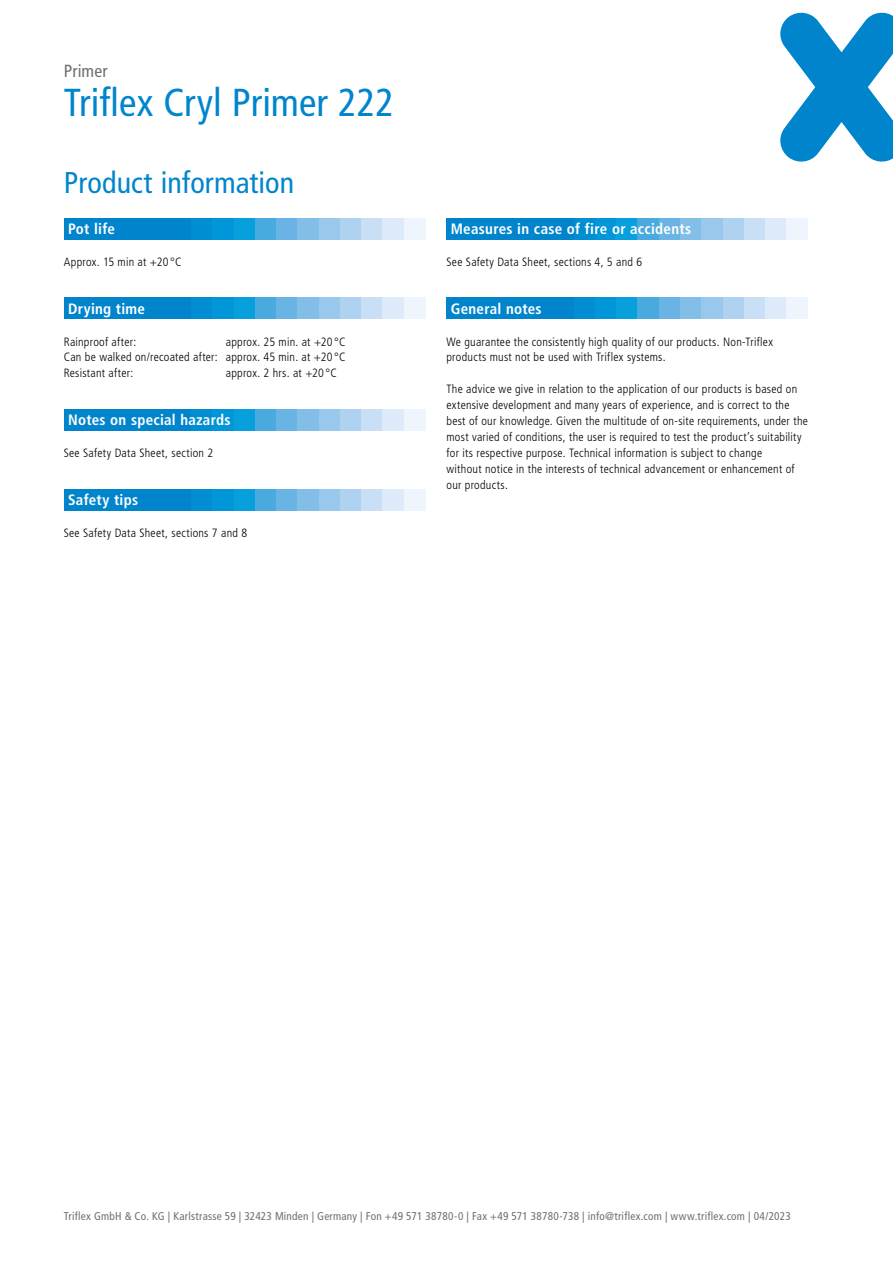
<style>
.page{position:relative;width:893px;height:1263px;background:#fff}
.page>*{position:absolute;margin:0;border:0;box-sizing:border-box;transform-origin:0 0}
.t1{font:condensed 39px "Frutiger LT Pro";color:#0085cd}
.t2{font:condensed 30px "Frutiger LT Pro";letter-spacing:.005em;color:#0085cd}
.t3{font:condensed 17.55px "Frutiger LT Pro";letter-spacing:.01em;color:#6f6f6e}
.t4{font:700 condensed 15px "Frutiger LT Pro";letter-spacing:.02em;color:#fff}
.t5{font:300 condensed 12px/15.9px "Frutiger LT Pro";letter-spacing:.02em;color:#000}
.t6{font:condensed 11.25px "Frutiger LT Pro";letter-spacing:.02em;color:#6f6f6e}
</style>
<div class="page">
<svg style="left:780px;top:13px;width:113px;height:149px"></svg>
<div style="left:64px;top:218px;width:127px;height:21px;background:#0085cd"></div>
<div style="left:191px;top:218px;width:22px;height:21px;background:#008ed2"></div>
<div style="left:213px;top:218px;width:21px;height:21px;background:#0096d7"></div>
<div style="left:234px;top:218px;width:21px;height:21px;background:#08a0dc"></div>
<div style="left:255px;top:218px;width:21px;height:21px;background:#49aae0"></div>
<div style="left:276px;top:218px;width:22px;height:21px;background:#69b4e4"></div>
<div style="left:298px;top:218px;width:21px;height:21px;background:#83bee9"></div>
<div style="left:319px;top:218px;width:21px;height:21px;background:#9ac8ec"></div>
<div style="left:340px;top:218px;width:21px;height:21px;background:#afd2f0"></div>
<div style="left:361px;top:218px;width:22px;height:21px;background:#c8dff5"></div>
<div style="left:383px;top:218px;width:21px;height:21px;background:#dceaf9"></div>
<div style="left:404px;top:218px;width:21px;height:21px;background:#eef5fc"></div>
<div style="left:64px;top:298px;width:127px;height:21px;background:#0085cd"></div>
<div style="left:191px;top:298px;width:22px;height:21px;background:#008ed2"></div>
<div style="left:213px;top:298px;width:21px;height:21px;background:#0096d7"></div>
<div style="left:234px;top:298px;width:21px;height:21px;background:#08a0dc"></div>
<div style="left:255px;top:298px;width:21px;height:21px;background:#49aae0"></div>
<div style="left:276px;top:298px;width:22px;height:21px;background:#69b4e4"></div>
<div style="left:298px;top:298px;width:21px;height:21px;background:#83bee9"></div>
<div style="left:319px;top:298px;width:21px;height:21px;background:#9ac8ec"></div>
<div style="left:340px;top:298px;width:21px;height:21px;background:#afd2f0"></div>
<div style="left:361px;top:298px;width:22px;height:21px;background:#c8dff5"></div>
<div style="left:383px;top:298px;width:21px;height:21px;background:#dceaf9"></div>
<div style="left:404px;top:298px;width:21px;height:21px;background:#eef5fc"></div>
<div style="left:64px;top:409px;width:127px;height:22px;background:#0085cd"></div>
<div style="left:191px;top:409px;width:22px;height:22px;background:#008ed2"></div>
<div style="left:213px;top:409px;width:21px;height:22px;background:#0096d7"></div>
<div style="left:234px;top:409px;width:21px;height:22px;background:#08a0dc"></div>
<div style="left:255px;top:409px;width:21px;height:22px;background:#49aae0"></div>
<div style="left:276px;top:409px;width:22px;height:22px;background:#69b4e4"></div>
<div style="left:298px;top:409px;width:21px;height:22px;background:#83bee9"></div>
<div style="left:319px;top:409px;width:21px;height:22px;background:#9ac8ec"></div>
<div style="left:340px;top:409px;width:21px;height:22px;background:#afd2f0"></div>
<div style="left:361px;top:409px;width:22px;height:22px;background:#c8dff5"></div>
<div style="left:383px;top:409px;width:21px;height:22px;background:#dceaf9"></div>
<div style="left:404px;top:409px;width:21px;height:22px;background:#eef5fc"></div>
<div style="left:64px;top:489px;width:127px;height:21px;background:#0085cd"></div>
<div style="left:191px;top:489px;width:22px;height:21px;background:#008ed2"></div>
<div style="left:213px;top:489px;width:21px;height:21px;background:#0096d7"></div>
<div style="left:234px;top:489px;width:21px;height:21px;background:#08a0dc"></div>
<div style="left:255px;top:489px;width:21px;height:21px;background:#49aae0"></div>
<div style="left:276px;top:489px;width:22px;height:21px;background:#69b4e4"></div>
<div style="left:298px;top:489px;width:21px;height:21px;background:#83bee9"></div>
<div style="left:319px;top:489px;width:21px;height:21px;background:#9ac8ec"></div>
<div style="left:340px;top:489px;width:21px;height:21px;background:#afd2f0"></div>
<div style="left:361px;top:489px;width:22px;height:21px;background:#c8dff5"></div>
<div style="left:383px;top:489px;width:21px;height:21px;background:#dceaf9"></div>
<div style="left:404px;top:489px;width:21px;height:21px;background:#eef5fc"></div>
<div style="left:446px;top:218px;width:128px;height:21px;background:#0085cd"></div>
<div style="left:574px;top:218px;width:21px;height:21px;background:#008ed2"></div>
<div style="left:595px;top:218px;width:22px;height:21px;background:#0096d7"></div>
<div style="left:617px;top:218px;width:21px;height:21px;background:#08a0dc"></div>
<div style="left:638px;top:218px;width:21px;height:21px;background:#49aae0"></div>
<div style="left:659px;top:218px;width:21px;height:21px;background:#69b4e4"></div>
<div style="left:680px;top:218px;width:22px;height:21px;background:#83bee9"></div>
<div style="left:702px;top:218px;width:21px;height:21px;background:#9ac8ec"></div>
<div style="left:723px;top:218px;width:21px;height:21px;background:#afd2f0"></div>
<div style="left:744px;top:218px;width:21px;height:21px;background:#c8dff5"></div>
<div style="left:765px;top:218px;width:22px;height:21px;background:#dceaf9"></div>
<div style="left:787px;top:218px;width:21px;height:21px;background:#eef5fc"></div>
<div style="left:446px;top:298px;width:128px;height:21px;background:#0085cd"></div>
<div style="left:574px;top:298px;width:21px;height:21px;background:#008ed2"></div>
<div style="left:595px;top:298px;width:22px;height:21px;background:#0096d7"></div>
<div style="left:617px;top:298px;width:21px;height:21px;background:#08a0dc"></div>
<div style="left:638px;top:298px;width:21px;height:21px;background:#49aae0"></div>
<div style="left:659px;top:298px;width:21px;height:21px;background:#69b4e4"></div>
<div style="left:680px;top:298px;width:22px;height:21px;background:#83bee9"></div>
<div style="left:702px;top:298px;width:21px;height:21px;background:#9ac8ec"></div>
<div style="left:723px;top:298px;width:21px;height:21px;background:#afd2f0"></div>
<div style="left:744px;top:298px;width:21px;height:21px;background:#c8dff5"></div>
<div style="left:765px;top:298px;width:22px;height:21px;background:#dceaf9"></div>
<div style="left:787px;top:298px;width:21px;height:21px;background:#eef5fc"></div>
<h3 class="t3" style="left:64px;top:61px;width:45px">Primer</h3>
<h1 class="t1" style="left:64px;top:80px;width:332px">Triflex Cryl Primer 222</h1>
<h2 class="t2" style="left:64px;top:165px;width:232px">Product information</h2>
<p class="t4" style="left:68px;top:220px;width:49px">Pot life</p>
<p class="t5" style="left:64px;top:254px;width:119px">Approx. 15 min at +20 °C</p>
<p class="t4" style="left:68px;top:299px;width:79px">Drying time</p>
<p class="t5" style="left:64px;top:334px;width:74px">Rainproof after:</p>
<p class="t5" style="left:64px;top:334px;width:283px;text-align:justify;text-indent:162px">approx. 25 min. at +20 °C Can be walked on/recoated after: approx. 45 min. at +20 °C Resistant after:</p>
<p class="t5" style="left:226px;top:365px;width:113px">approx. 2 hrs. at +20 °C</p>
<p class="t4" style="left:68px;top:411px;width:164px">Notes on special hazards</p>
<p class="t5" style="left:64px;top:445px;width:151px">See Safety Data Sheet, section 2</p>
<p class="t4" style="left:68px;top:491px;width:72px">Safety tips</p>
<p class="t5" style="left:64px;top:525px;width:185px">See Safety Data Sheet, sections 7 and 8</p>
<p class="t4" style="left:451px;top:220px;width:242px">Measures in case of fire or accidents</p>
<p class="t5" style="left:446px;top:254px;width:197px">See Safety Data Sheet, sections 4, 5 and 6</p>
<p class="t4" style="left:451px;top:299px;width:92px">General notes</p>
<p class="t5" style="left:446px;top:334px;width:328px">We guarantee the consistently high quality of our products. Non-Triflex products must not be used with Triflex systems.</p>
<p class="t5" style="left:446px;top:381px;width:363px">The advice we give in relation to the application of our products is based on extensive development and many years of experience, and is correct to the best of our knowledge. Given the multitude of on-site requirements, under the most varied of conditions, the user is required to test the product’s suitability for its respective purpose. Technical information is subject to change<br>without notice in the interests of technical advancement or enhancement of our products.</p>
<p class="t6" style="left:64px;top:1210px;width:728px">Triflex GmbH &amp; Co. KG | Karlstrasse 59 | 32423 Minden | Germany | Fon +49 571 38780-0 | Fax +49 571 38780-738 | info@triflex.com | www.triflex.com | 04/2023</p>
</div>
